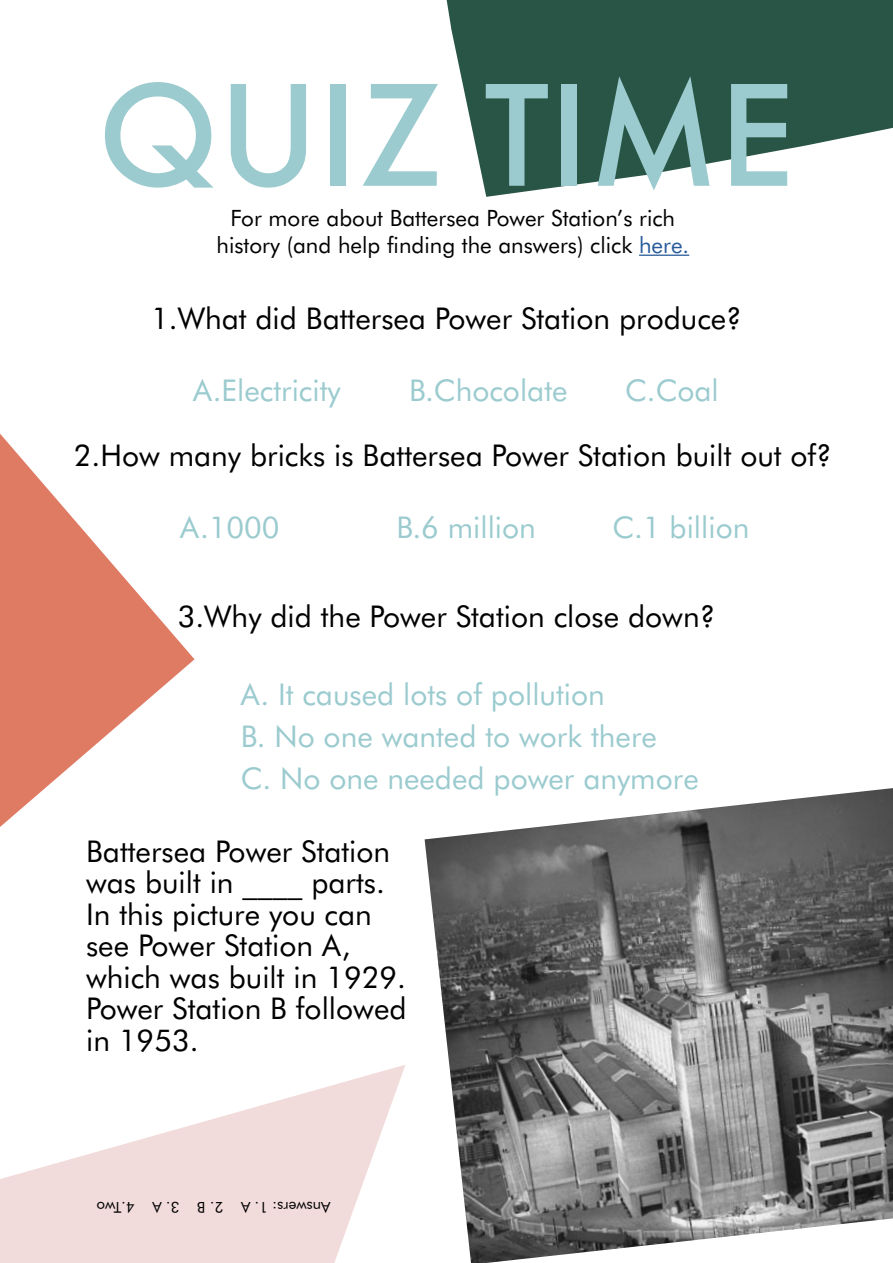
<style>
.page{position:relative;width:893px;height:1263px;background:#fff}
.page>*{position:absolute;margin:0;border:0;box-sizing:border-box;transform-origin:0 0}
.t1{font:500 135px "Futura";color:#9bcbcf}
.t2{font:30px/31.5px "Futura BT";color:#000}
.t3{font:30px/42px "Futura BT";color:#9bcbcf}
.t4{font:22.5px/27px "Futura BT";color:#000;text-align:center}
.t5{font:15px "Futura BT";color:#000}
.s1{color:#275b9b}
</style>
<div class="page">
<svg style="left:447px;top:0;width:446px;height:197px;fill:#285545"></svg>
<img style="left:425px;top:788px;width:468px;height:475px">
<svg style="left:0;top:434px;width:195px;height:393px"></svg>
<svg style="left:0;top:1065px;width:405px;height:198px;fill:#f2dcdb"></svg>
<hr style="left:639px;top:255px;width:50px;height:1px;background:#275b9b">
<h1 class="t1" style="left:98px;top:43px;width:699px">QUIZ TIME</h1>
<p class="t4" style="left:216px;top:204px;width:474px">For more about Battersea Power Station’s rich history (and help finding the answers) click <span class="s1">here.</span></p>
<p class="t2" style="left:151px;top:303px;width:592px">1.What did Battersea Power Station produce?</p>
<p class="t3" style="left:193px;top:369px;width:149px">A.Electricity</p>
<p class="t3" style="left:409px;top:369px;width:160px">B.Chocolate</p>
<p class="t3" style="left:625px;top:369px;width:95px">C.Coal</p>
<p class="t2" style="left:74px;top:440px;width:760px">2.How many bricks is Battersea Power Station built out of?</p>
<p class="t3" style="left:180px;top:506px;width:101px">A.1000</p>
<p class="t3" style="left:396px;top:506px;width:141px">B.6 million</p>
<p class="t3" style="left:612px;top:506px;width:139px">C.1 billion</p>
<p class="t2" style="left:178px;top:600px;width:539px">3.Why did the Power Station close down?</p>
<p class="t3" style="left:241px;top:673px;width:460px">A. It caused lots of pollution<br>B. No one wanted to work there<br>C. No one needed power anymore</p>
<p class="t2" style="left:86px;top:835px;width:322px">Battersea Power Station was built in ____ parts.<br>In this picture you can see Power Station A, which was built in 1929.<br>Power Station B followed in 1953.</p>
<p class="t5" style="left:331px;top:1217px;width:235px;rotate:-180deg">Answers: 1. A 2. B 3. A 4.Two</p>
</div>
